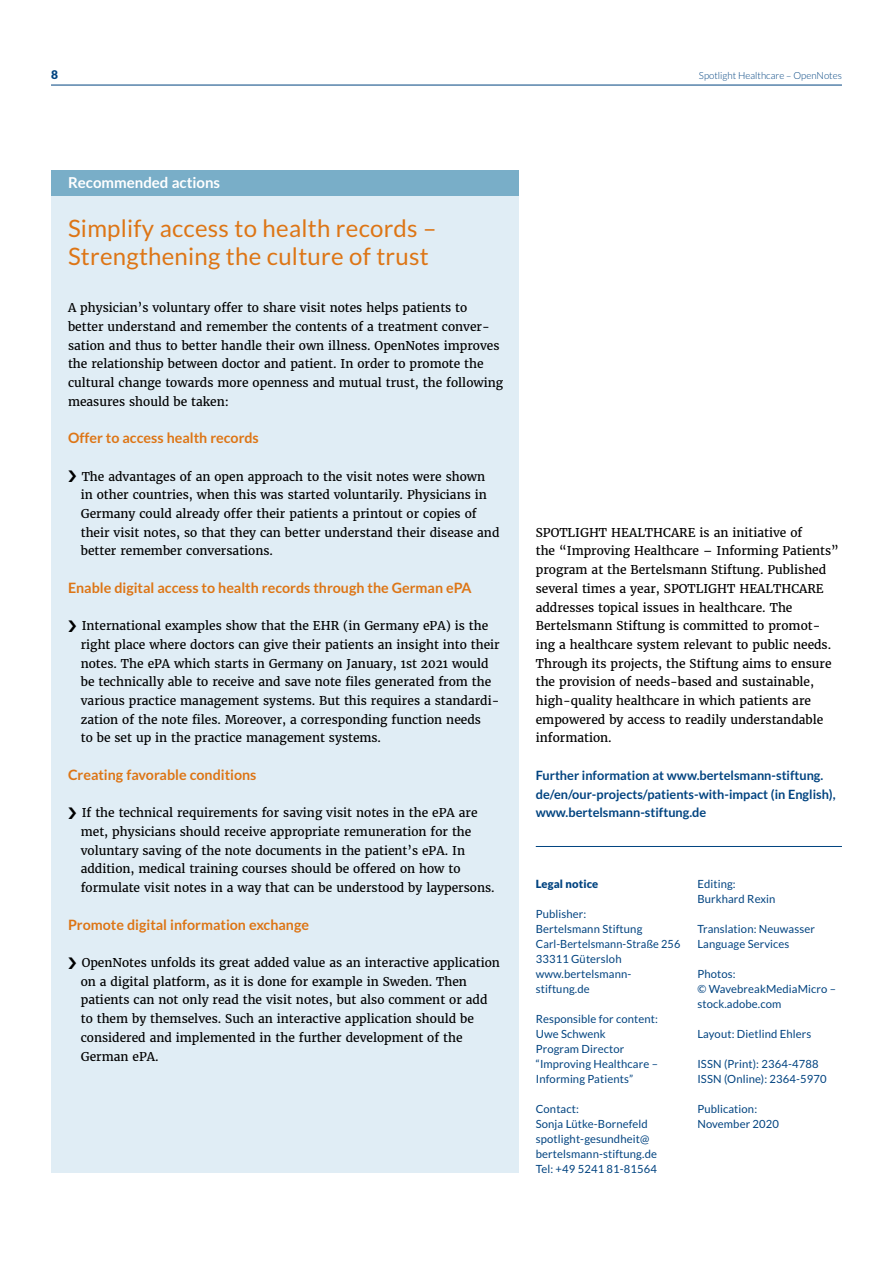
<style>
.page{position:relative;width:893px;height:1263px;background:#fff}
.page>*{position:absolute;margin:0;border:0;box-sizing:border-box;transform-origin:0 0}
.t1{font:24px/28px "Lato";letter-spacing:.01em;color:#dd7515}
.t2{font:700 15px "Lato";color:#fff}
.t3{font:700 14.25px "Lato";color:#dd7515}
.t4{font:700 12.75px/18.8px "Lato";color:#004380}
.t5{font:12px/18.8px "Merriweather";color:#000}
.t6{font:900 12px "Lato";color:#004380}
.t7{font:11.25px/15px "Lato";letter-spacing:.01em;color:#004380}
.t8{font:900 11.25px "Lato";letter-spacing:.01em;color:#004380}
.t9{font:300 9.75px "Lato";color:#004380}
</style>
<div class="page">
<hr style="left:51px;top:85px;width:791px;height:1px;background:#004380">
<div style="left:51px;top:181px;width:468px;height:992px;background:#e0edf5"></div>
<div style="left:51px;top:170px;width:468px;height:26px;background:#79aec8"></div>
<hr style="left:536px;top:846px;width:306px;height:1px;background:#004380">
<p class="t6" style="left:51px;top:67px;width:8px">8</p>
<p class="t9" style="left:699px;top:70px;width:144px">Spotlight Healthcare – OpenNotes</p>
<p class="t2" style="left:68px;top:174px;width:154px">Recommended actions</p>
<h1 class="t1" style="left:68px;top:214px;width:370px">Simplify access to health records –<br>Strengthening the culture of trust</h1>
<p class="t5" style="left:68px;top:298px;width:437px">A physician’s voluntary offer to share visit notes helps patients to better understand and remember the contents of a treatment conver&shy;sation and thus to better handle their own illness. OpenNotes improves the relationship between doctor and patient. In order to promote the cultural change towards more openness and mutual trust, the following measures should be taken:</p>
<p class="t3" style="left:68px;top:430px;width:192px">Offer to access health records</p>
<p class="t5" style="left:81px;top:467px;width:420px">The advantages of an open approach to the visit notes were shown<br>in other countries, when this was started voluntarily. Physicians in Germany could already offer their patients a printout or copies of their visit notes, so that they can better understand their disease and better remember conversations.</p>
<p class="t3" style="left:68px;top:579px;width:405px">Enable digital access to health records through the German ePA</p>
<p class="t5" style="left:81px;top:616px;width:420px">International examples show that the EHR (in Germany ePA) is the right place where doctors can give their patients an insight into their notes. The ePA which starts in Germany on January, 1st 2021 would be technically able to receive and save note files generated from the various practice management systems. But this requires a standardi&shy;zation of the note files. Moreover, a corresponding function needs<br>to be set up in the practice management systems.</p>
<p class="t3" style="left:68px;top:766px;width:190px">Creating favorable conditions</p>
<p class="t5" style="left:81px;top:803px;width:415px">If the technical requirements for saving visit notes in the ePA are met, physicians should receive appropriate remuneration for the voluntary saving of the note documents in the patient’s ePA. In addition, medical training courses should be offered on how to formulate visit notes in a way that can be understood by laypersons.</p>
<p class="t3" style="left:68px;top:916px;width:242px">Promote digital information exchange</p>
<p class="t5" style="left:81px;top:953px;width:421px">OpenNotes unfolds its great added value as an interactive application on a digital platform, as it is done for example in Sweden. Then patients can not only read the visit notes, but also comment or add to them by themselves. Such an interactive application should be considered and implemented in the further development of the German ePA.</p>
<p class="t5" style="left:536px;top:523px;width:305px">SPOTLIGHT HEALTHCARE is an initiative of<br>the “Improving Healthcare – Informing Patients” program at the Bertelsmann Stiftung. Published several times a year, SPOTLIGHT HEALTHCARE addresses topical issues in healthcare. The Bertelsmann Stiftung is committed to promot&shy;ing a healthcare system relevant to public needs.<br>Through its projects, the Stiftung aims to ensure the provision of needs-based and sustainable, high-quality healthcare in which patients are empowered by access to readily understandable information.</p>
<p class="t4" style="left:536px;top:766px;width:301px">Further information at www.bertelsmann-stiftung. de/en/our-projects/patients-with-impact (in English), www.bertelsmann-stiftung.de</p>
<p class="t8" style="left:536px;top:877px;width:64px">Legal notice</p>
<p class="t7" style="left:536px;top:906px;width:146px">Publisher:<br>Bertelsmann Stiftung<br>Carl-Bertelsmann-Straße 256<br>33311 Gütersloh www.bertelsmann&shy;stiftung.de</p>
<p class="t7" style="left:536px;top:1011px;width:124px">Responsible for content:<br>Uwe Schwenk<br>Program Director “Improving Healthcare –<br>Informing Patients”</p>
<p class="t7" style="left:536px;top:1101px;width:123px">Contact:<br>Sonja Lütke-Bornefeld spotlight-gesundheit@ bertelsmann-stiftung.de<br>Tel: +49 5241 81-81564</p>
<p class="t7" style="left:697px;top:876px;width:79px">Editing:<br>Burkhard Rexin</p>
<p class="t7" style="left:697px;top:921px;width:119px">Translation: Neuwasser<br>Language Services</p>
<p class="t7" style="left:697px;top:966px;width:140px">Photos:<br>© WavebreakMediaMicro – stock.adobe.com</p>
<p class="t7" style="left:697px;top:1026px;width:116px">Layout: Dietlind Ehlers</p>
<p class="t7" style="left:697px;top:1056px;width:131px">ISSN (Print): 2364-4788<br>ISSN (Online): 2364-5970</p>
<p class="t7" style="left:697px;top:1101px;width:83px">Publication:<br>November 2020</p>
</div>
